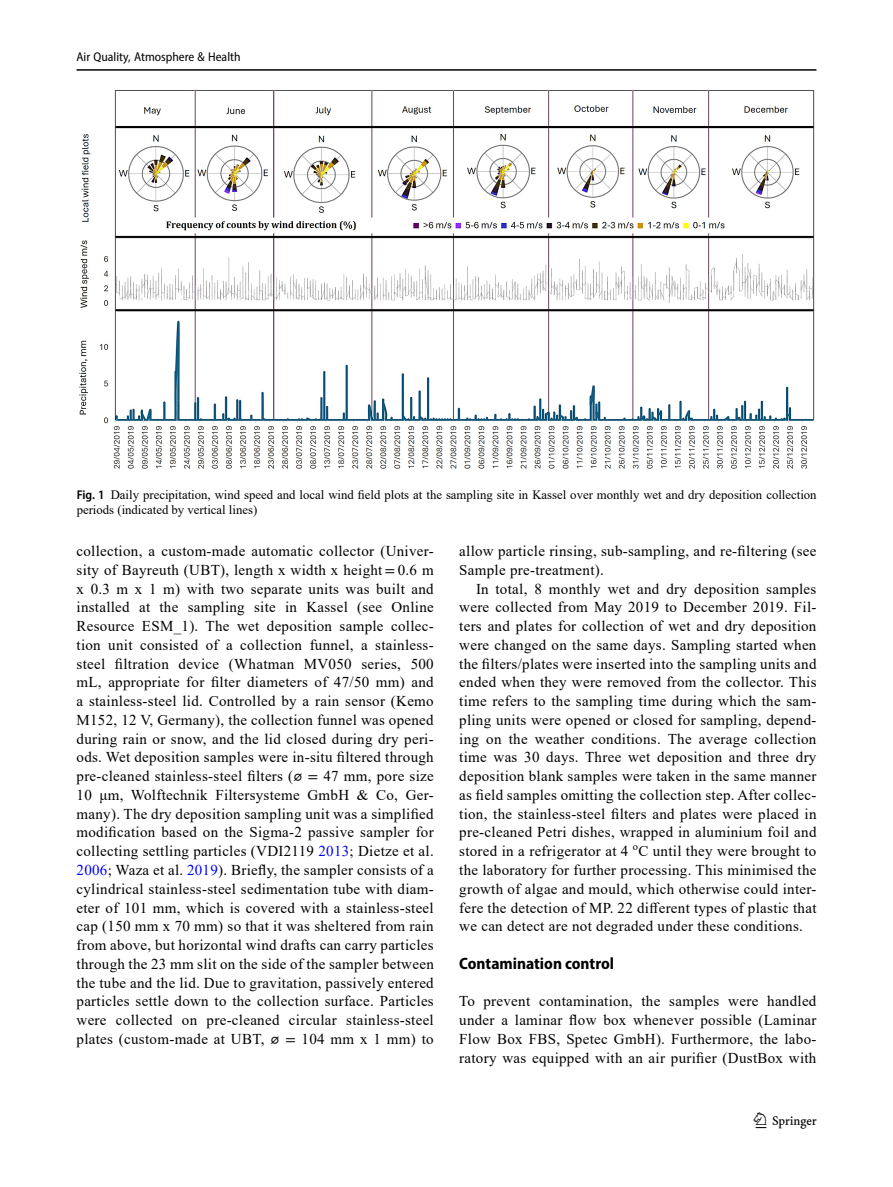
<style>
.page{position:relative;width:893px;height:1187px;background:#fff}
.page>*{position:absolute;margin:0;border:0;box-sizing:border-box;transform-origin:0 0}
.t1{font:22.5px "Springnew";color:#000}
.Head_2{font:700 semi-condensed 16.5px "Myriad Pro";color:#000}
.Body_Text{font:15px/18.8px "Times New Roman";letter-spacing:.02em;color:#000;text-align:justify}
.Body_Text_Indent{font:15px/18.8px "Times New Roman";letter-spacing:.02em;color:#000;text-align:justify}
.Figure_Caption{font:12.75px/15px "Times New Roman";color:#000}
.t2{font:semi-condensed 12.75px "Myriad Pro";color:#000}
.s1{font-family:"Myriad Pro";font-weight:600;font-stretch:semi-condensed}
.s2{font-family:"STIX"}
.s3{color:#00f}
</style>
<div class="page">
<hr style="left:77px;top:69px;width:739px;height:2px;background:#000">
<img style="left:79px;top:90px;width:736px;height:379px">
<p class="t2" style="left:77px;top:49px;width:166px">Air Quality, Atmosphere &amp; Health</p>
<p class="Figure_Caption" style="left:77px;top:487px;width:741px"><span class="s1">Fig. 1</span> Daily precipitation, wind speed and local wind field plots at the sampling site in Kassel over monthly wet and dry deposition collection periods (indicated by vertical lines)</p>
<p class="Body_Text" style="left:77px;top:541px;width:359px">collection, a custom-made automatic collector (Univer&shy;sity of Bayreuth (UBT), length x width x height<span class="s2">=</span>0.6 m x 0.3 m x 1 m) with two separate units was built and installed at the sampling site in Kassel (see Online Resource ESM_1). The wet deposition sample collec&shy;tion unit consisted of a collection funnel, a stainless&shy;steel filtration device (Whatman MV050 series, 500 mL, appropriate for filter diameters of 47/50 mm) and a stainless-steel lid. Controlled by a rain sensor (Kemo M152, 12 V, Germany), the collection funnel was opened during rain or snow, and the lid closed during dry peri&shy;ods. Wet deposition samples were in-situ filtered through pre-cleaned stainless-steel filters (<span class="s2">⌀ =</span> 47 mm, pore size 10 μm, Wolftechnik Filtersysteme GmbH &amp; Co, Ger&shy;many). The dry deposition sampling unit was a simplified modification based on the Sigma-2 passive sampler for collecting settling particles (VDI2119 <span class="s3">2013</span>; Dietze et al.<br><span class="s3">2006</span>; Waza et al. <span class="s3">2019</span>). Briefly, the sampler consists of a cylindrical stainless-steel sedimentation tube with diam&shy;eter of 101 mm, which is covered with a stainless-steel cap (150 mm x 70 mm) so that it was sheltered from rain from above, but horizontal wind drafts can carry particles through the 23 mm slit on the side of the sampler between the tube and the lid. Due to gravitation, passively entered particles settle down to the collection surface. Particles were collected on pre-cleaned circular stainless-steel plates (custom-made at UBT, <span class="s2">⌀ =</span> 104 mm x 1 mm) to</p>
<p class="Body_Text" style="left:459px;top:541px;width:359px">allow particle rinsing, sub-sampling, and re-filtering (see<br>Sample pre-treatment).</p>
<p class="Body_Text_Indent" style="left:459px;top:578px;width:359px;text-indent:17px">In total, 8 monthly wet and dry deposition samples were collected from May 2019 to December 2019. Fil&shy;ters and plates for collection of wet and dry deposition were changed on the same days. Sampling started when the filters/plates were inserted into the sampling units and ended when they were removed from the collector. This time refers to the sampling time during which the sam&shy;pling units were opened or closed for sampling, depend&shy;ing on the weather conditions. The average collection time was 30 days. Three wet deposition and three dry deposition blank samples were taken in the same manner as field samples omitting the collection step. After collec&shy;tion, the stainless-steel filters and plates were placed in pre-cleaned Petri dishes, wrapped in aluminium foil and stored in a refrigerator at 4 <sup>o</sup>C until they were brought to the laboratory for further processing. This minimised the growth of algae and mould, which otherwise could inter&shy;fere the detection of MP. 22 different types of plastic that we can detect are not degraded under these conditions.</p>
<p class="Head_2" style="left:459px;top:952px;width:156px">Contamination control</p>
<p class="Body_Text" style="left:459px;top:991px;width:359px">To prevent contamination, the samples were handled under a laminar flow box whenever possible (Laminar Flow Box FBS, Spetec GmbH). Furthermore, the labo&shy;ratory was equipped with an air purifier (DustBox with</p>
<h1 class="t1" style="left:756px;top:1107px;width:63px">1 3</h1>
</div>
